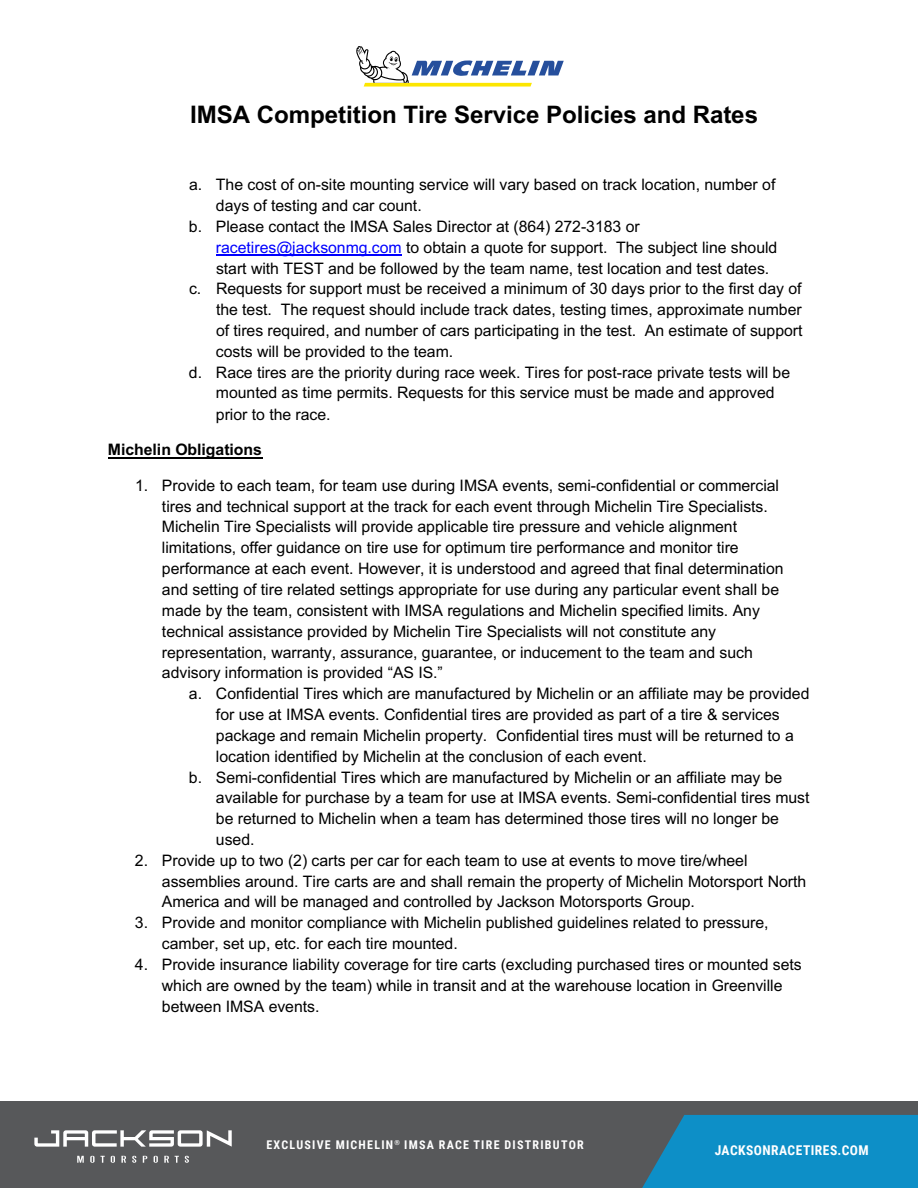
<style>
.page{position:relative;width:918px;height:1188px;background:#fff}
.page>*{position:absolute;margin:0;border:0;box-sizing:border-box;transform-origin:0 0}
.t1{font:700 24.15px "Arial";letter-spacing:-.005em;color:#000}
.t2{font:15.9px/20.9px "Arial";letter-spacing:-.005em;color:#000}
.t3{font:700 15.9px "Arial";letter-spacing:-.005em;color:#000}
.t4{font:700 13.5px "Roboto Condensed";letter-spacing:.035em;color:#fff}
.t5{font:700 12px "Roboto Condensed";letter-spacing:.105em;color:#fff}
.s1{color:#00f}
</style>
<div class="page">
<hr style="left:216px;top:255px;width:186px;height:1px;background:#00f">
<hr style="left:108px;top:457px;width:154px;height:2px;background:#000">
<div style="left:0;top:1102px;width:918px;height:86px;background:#57585a"></div>
<svg style="left:642px;top:1115px;width:276px;height:73px;background:#128abe"></svg>
<svg style="left:34px;top:1130px;width:198px;height:17px"></svg>
<svg style="left:77px;top:1156px;width:7px;height:7px"></svg>
<svg style="left:90px;top:1156px;width:15px;height:7px"></svg>
<svg style="left:111px;top:1156px;width:4px;height:7px"></svg>
<svg style="left:121px;top:1156px;width:5px;height:7px"></svg>
<svg style="left:132px;top:1156px;width:4px;height:7px"></svg>
<svg style="left:143px;top:1156px;width:4px;height:7px"></svg>
<svg style="left:154px;top:1156px;width:4px;height:7px"></svg>
<svg style="left:164px;top:1156px;width:5px;height:7px"></svg>
<svg style="left:175px;top:1156px;width:4px;height:7px"></svg>
<svg style="left:185px;top:1156px;width:4px;height:7px"></svg>
<svg style="left:356px;top:46px;width:208px;height:41px"></svg>
<h1 class="t1" style="left:190px;top:97px;width:569px">IMSA Competition Tire Service Policies and Rates</h1>
<p class="t2" style="left:189px;top:174px;width:588px">a. The cost of on-site mounting service will vary based on track location, number of</p>
<p class="t2" style="left:216px;top:195px;width:207px">days of testing and car count.</p>
<p class="t2" style="left:189px;top:216px;width:452px">b. Please contact the IMSA Sales Director at (864) 272-3183 or</p>
<p class="t2" style="left:216px;top:237px;width:563px"><span class="s1">racetires@jacksonmg.com</span> to obtain a quote for support. The subject line should</p>
<p class="t2" style="left:216px;top:257px;width:555px">start with TEST and be followed by the team name, test location and test dates.</p>
<p class="t2" style="left:189px;top:278px;width:614px">c. Requests for support must be received a minimum of 30 days prior to the first day of</p>
<p class="t2" style="left:216px;top:299px;width:587px">the test. The request should include track dates, testing times, approximate number</p>
<p class="t2" style="left:216px;top:320px;width:588px">of tires required, and number of cars participating in the test. An estimate of support</p>
<p class="t2" style="left:216px;top:341px;width:239px">costs will be provided to the team.</p>
<p class="t2" style="left:189px;top:362px;width:603px">d. Race tires are the priority during race week. Tires for post-race private tests will be</p>
<p class="t2" style="left:216px;top:382px;width:560px">mounted as time permits. Requests for this service must be made and approved</p>
<p class="t2" style="left:216px;top:404px;width:116px">prior to the race.</p>
<p class="t3" style="left:108px;top:439px;width:156px">Michelin Obligations</p>
<p class="t2" style="left:135px;top:475px;width:646px">1. Provide to each team, for team use during IMSA events, semi-confidential or commercial</p>
<p class="t2" style="left:162px;top:496px;width:607px">tires and technical support at the track for each event through Michelin Tire Specialists.</p>
<p class="t2" style="left:162px;top:516px;width:577px">Michelin Tire Specialists will provide applicable tire pressure and vehicle alignment</p>
<p class="t2" style="left:162px;top:537px;width:578px">limitations, offer guidance on tire use for optimum tire performance and monitor tire</p>
<p class="t2" style="left:162px;top:558px;width:623px">performance at each event. However, it is understood and agreed that final determination</p>
<p class="t2" style="left:162px;top:579px;width:619px">and setting of tire related settings appropriate for use during any particular event shall be</p>
<p class="t2" style="left:162px;top:600px;width:599px">made by the team, consistent with IMSA regulations and Michelin specified limits. Any</p>
<p class="t2" style="left:162px;top:621px;width:556px">technical assistance provided by Michelin Tire Specialists will not constitute any</p>
<p class="t2" style="left:162px;top:642px;width:592px">representation, warranty, assurance, guarantee, or inducement to the team and such</p>
<p class="t2" style="left:162px;top:662px;width:282px">advisory information is provided “AS IS.”</p>
<p class="t2" style="left:189px;top:683px;width:622px">a. Confidential Tires which are manufactured by Michelin or an affiliate may be provided</p>
<p class="t2" style="left:216px;top:704px;width:565px">for use at IMSA events. Confidential tires are provided as part of a tire &amp; services</p>
<p class="t2" style="left:216px;top:725px;width:579px">package and remain Michelin property. Confidential tires must will be returned to a</p>
<p class="t2" style="left:216px;top:746px;width:432px">location identified by Michelin at the conclusion of each event.</p>
<p class="t2" style="left:189px;top:766px;width:595px">b. Semi-confidential Tires which are manufactured by Michelin or an affiliate may be</p>
<p class="t2" style="left:216px;top:787px;width:595px">available for purchase by a team for use at IMSA events. Semi-confidential tires must</p>
<p class="t2" style="left:216px;top:808px;width:564px">be returned to Michelin when a team has determined those tires will no longer be</p>
<p class="t2" style="left:216px;top:829px;width:40px">used.</p>
<p class="t2" style="left:162px;top:850px;width:646px;text-indent:-27px">2. Provide up to two (2) carts per car for each team to use at events to move tire/wheel assemblies around. Tire carts are and shall remain the property of Michelin Motorsport North<br>America and will be managed and controlled by Jackson Motorsports Group.</p>
<p class="t2" style="left:162px;top:912px;width:608px;text-indent:-27px">3. Provide and monitor compliance with Michelin published guidelines related to pressure, camber, set up, etc. for each tire mounted.</p>
<p class="t2" style="left:162px;top:954px;width:641px;text-indent:-27px">4. Provide insurance liability coverage for tire carts (excluding purchased tires or mounted sets which are owned by the team) while in transit and at the warehouse location in Greenville between IMSA events.</p>
<p class="t5" style="left:266px;top:1136px;width:319px">EXCLUSIVE MICHELIN<sup>®</sup> IMSA RACE TIRE DISTRIBUTOR</p>
<p class="t4" style="left:715px;top:1141px;width:156px">JACKSONRACETIRES.COM</p>
</div>
